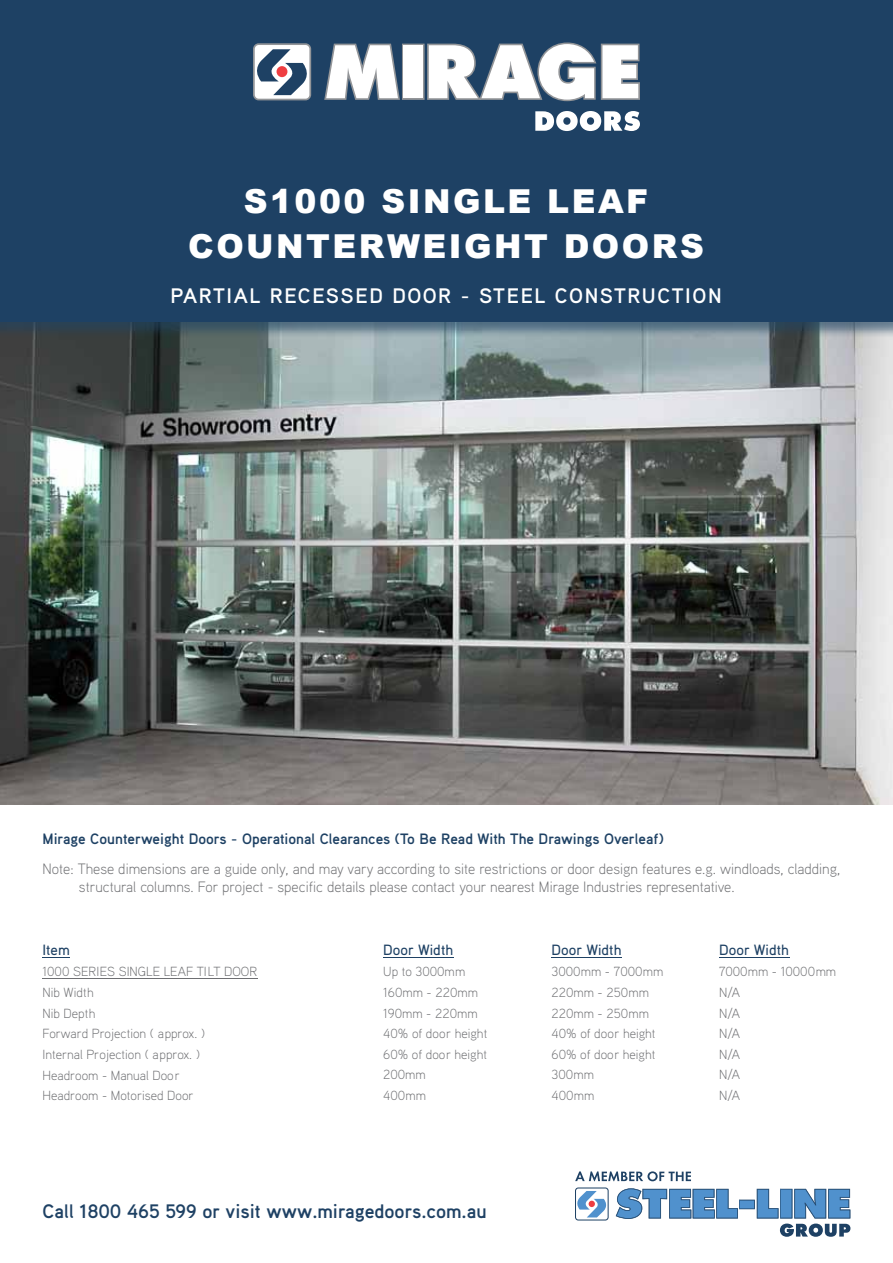
<style>
.page{position:relative;width:893px;height:1263px;background:#fff}
.page>*{position:absolute;margin:0;border:0;box-sizing:border-box;transform-origin:0 0}
.t1{font:900 33px/45px "Arial";letter-spacing:.075em;color:#fff;text-align:center}
.t2{font:700 21px "Aaux Pro";letter-spacing:.075em;color:#fff}
.t3{font:700 19.5px "Aaux Pro";color:#1e4164}
.t4{font:300 15px/18px "Aaux Pro";color:#6e6f72}
.t5{font:700 15px "Aaux Pro";color:#1e4164}
.t6{font:500 14.85px "Aaux Pro";color:#1e4164}
.t7{font:300 13.2px/20.5px "Aaux Pro";color:#6e6f72}
</style>
<div class="page">
<img style="left:0;top:338px;width:893px;height:466px">
<div style="left:0;top:0;width:893px;height:338px;background:#214563;opacity:.63"></div>
<div style="left:0;top:0;width:893px;height:321px;background:#1e4164"></div>
<svg style="left:575px;top:1187px;width:34px;height:33px"></svg>
<svg style="left:616px;top:1188px;width:234px;height:49px"></svg>
<svg style="left:575px;top:1171px;width:116px;height:10px"></svg>
<svg style="left:253px;top:43px;width:59px;height:57px"></svg>
<svg style="left:535px;top:111px;width:105px;height:20px"></svg>
<svg style="left:324px;top:42px;width:316px;height:59px"></svg>
<svg style="left:43px;top:957px;width:27px;height:1px"></svg>
<svg style="left:383px;top:957px;width:31px;height:1px"></svg>
<hr style="left:414px;top:957px;width:40px;height:1px;background:#1e4164">
<svg style="left:552px;top:957px;width:30px;height:1px"></svg>
<hr style="left:582px;top:957px;width:40px;height:1px;background:#1e4164">
<svg style="left:719px;top:957px;width:31px;height:1px"></svg>
<hr style="left:750px;top:957px;width:39px;height:1px;background:#1e4164">
<hr style="left:43px;top:978px;width:57px;height:1px;background:#6e6f72">
<hr style="left:107px;top:978px;width:101px;height:1px;background:#6e6f72">
<svg style="left:208px;top:978px;width:49px;height:1px"></svg>
<h1 class="t1" style="left:188px;top:178px;width:517px">S1000 SINGLE LEAF<br>COUNTERWEIGHT DOORS</h1>
<h2 class="t2" style="left:170px;top:282px;width:553px">PARTIAL RECESSED DOOR - STEEL CONSTRUCTION</h2>
<p class="t5" style="left:43px;top:829px;width:622px">Mirage Counterweight Doors - Operational Clearances (To Be Read With The Drawings Overleaf)</p>
<p class="t4" style="left:79px;top:859px;width:763px;text-indent:-36px">Note: These dimensions are a guide only, and may vary according to site restrictions or door design features e.g. windloads, cladding, structural columns. For project - specific details please contact your nearest Mirage Industries representative.</p>
<p class="t6" style="left:43px;top:940px;width:29px">Item</p>
<p class="t6" style="left:383px;top:940px;width:71px">Door Width</p>
<p class="t6" style="left:552px;top:940px;width:71px">Door Width</p>
<p class="t6" style="left:719px;top:940px;width:71px">Door Width</p>
<p class="t7" style="left:43px;top:961px;width:216px">1000 SERIES SINGLE LEAF TILT DOOR<br>Nib Width<br>Nib Depth<br>Forward Projection ( approx. )<br>Internal Projection ( approx. )<br>Headroom - Manual Door<br>Headroom - Motorised Door</p>
<p class="t7" style="left:383px;top:961px;width:105px">Up to 3000mm<br>160mm - 220mm<br>190mm - 220mm<br>40% of door height<br>60% of door height<br>200mm<br>400mm</p>
<p class="t7" style="left:552px;top:961px;width:113px">3000mm - 7000mm<br>220mm - 250mm<br>220mm - 250mm<br>40% of door height<br>60% of door height<br>300mm<br>400mm</p>
<p class="t7" style="left:719px;top:961px;width:119px">7000mm - 10000mm<br>N/A<br>N/A<br>N/A<br>N/A<br>N/A<br>N/A</p>
<h3 class="t3" style="left:43px;top:1199px;width:446px">Call 1800 465 599 or visit www.miragedoors.com.au</h3>
</div>
